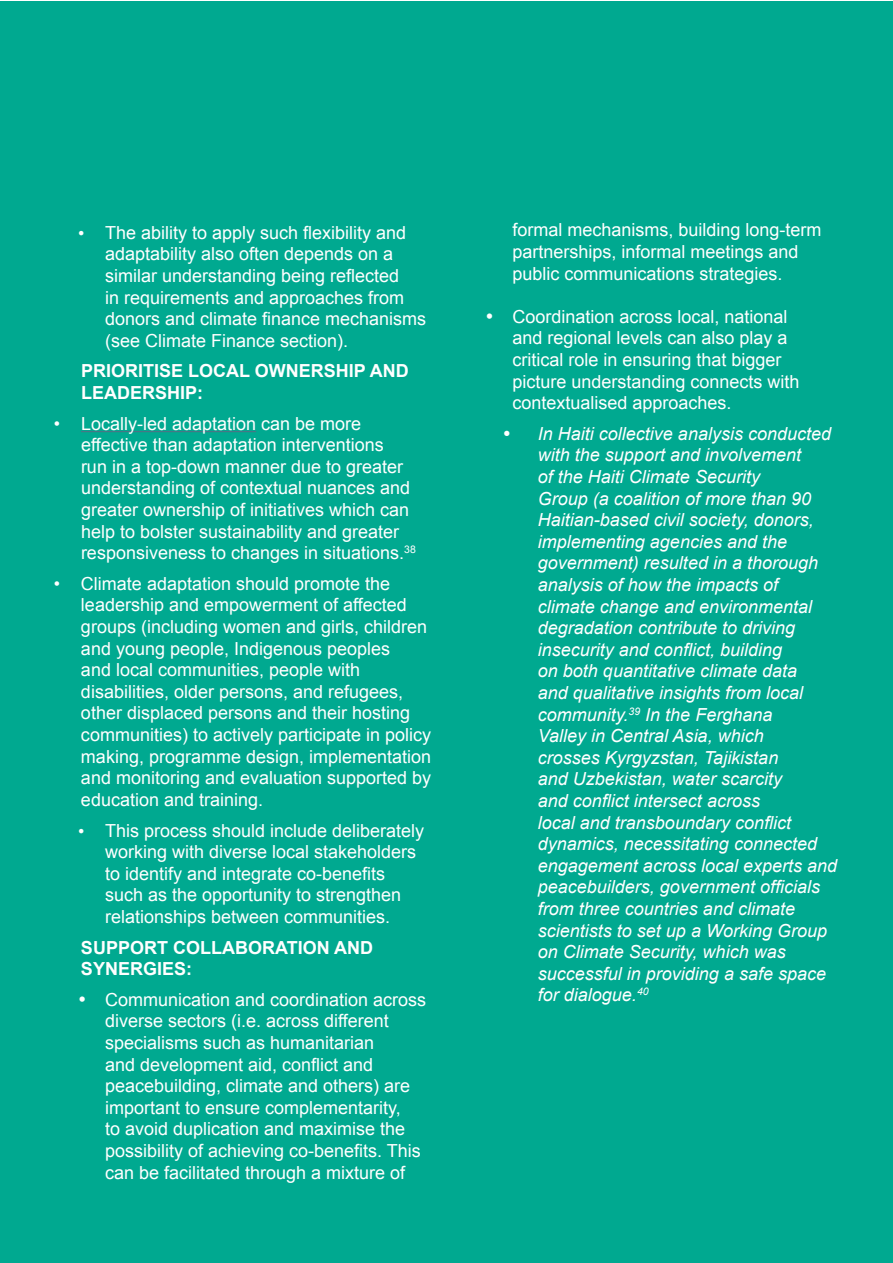
<style>
.page{position:relative;width:893px;height:1263px;background:#fff}
.page>*{position:absolute;margin:0;border:0;box-sizing:border-box;transform-origin:0 0}
.t1{font:18px/21.6px "Arial";color:#fff}
.t2{font:italic 18px/21.6px "Arial";color:#fff}
.t3{font:700 18px/21.6px "Arial";color:#fff}
.s1{font-family:"Times New Roman"}
</style>
<div class="page">
<div style="left:0;top:2px;width:893px;height:1261px;background:#00a990"></div>
<hr style="left:81px;top:431px;width:175px;height:1px;background:#467886">
<p class="t1" style="left:105px;top:222px;width:323px;text-indent:-27px"><span class="s1">•</span> The ability to apply such flexibility and adaptability also often depends on a similar understanding being reflected<br>in requirements and approaches from donors and climate finance mechanisms (see Climate Finance section).</p>
<p class="t3" style="left:81px;top:361px;width:329px">PRIORITISE LOCAL OWNERSHIP AND<br>LEADERSHIP:</p>
<p class="t1" style="left:81px;top:413px;width:336px;text-indent:-27px">• Locally-led adaptation can be more effective than adaptation interventions<br>run in a top-down manner due to greater understanding of contextual nuances and greater ownership of initiatives which can help to bolster sustainability and greater responsiveness to changes in situations.<sup>38</sup></p>
<p class="t1" style="left:81px;top:573px;width:352px;text-indent:-27px">• Climate adaptation should promote the leadership and empowerment of affected groups (including women and girls, children and young people, Indigenous peoples<br>and local communities, people with disabilities, older persons, and refugees, other displaced persons and their hosting communities) to actively participate in policy making, programme design, implementation and monitoring and evaluation supported by education and training.</p>
<p class="t1" style="left:105px;top:819px;width:321px;text-indent:-27px"><span class="s1">•</span> This process should include deliberately working with diverse local stakeholders to identify and integrate co-benefits such as the opportunity to strengthen relationships between communities.</p>
<p class="t3" style="left:81px;top:937px;width:293px">SUPPORT COLLABORATION AND<br>SYNERGIES:</p>
<p class="t1" style="left:105px;top:989px;width:323px;text-indent:-27px">• Communication and coordination across diverse sectors (i.e. across different specialisms such as humanitarian<br>and development aid, conflict and peacebuilding, climate and others) are important to ensure complementarity,<br>to avoid duplication and maximise the possibility of achieving co-benefits. This can be facilitated through a mixture of</p>
<p class="t1" style="left:512px;top:219px;width:311px">formal mechanisms, building long-term partnerships, informal meetings and public communications strategies.</p>
<p class="t1" style="left:512px;top:306px;width:289px;text-indent:-27px">• Coordination across local, national and regional levels can also play a critical role in ensuring that bigger picture understanding connects with contextualised approaches.</p>
<p class="t2" style="left:538px;top:423px;width:301px">In Haiti collective analysis conducted with the support and involvement<br>of the Haiti Climate Security<br>Group (a coalition of more than 90<br>Haitian-based civil society, donors, implementing agencies and the government) resulted in a thorough analysis of how the impacts of climate change and environmental degradation contribute to driving insecurity and conflict, building<br>on both quantitative climate data<br>and qualitative insights from local community.<sup>39</sup> In the Ferghana<br>Valley in Central Asia, which<br>crosses Kyrgyzstan, Tajikistan<br>and Uzbekistan, water scarcity<br>and conflict intersect across<br>local and transboundary conflict dynamics, necessitating connected engagement across local experts and peacebuilders, government officials from three countries and climate scientists to set up a Working Group on Climate Security, which was successful in providing a safe space for dialogue.<sup>40</sup></p>
</div>
